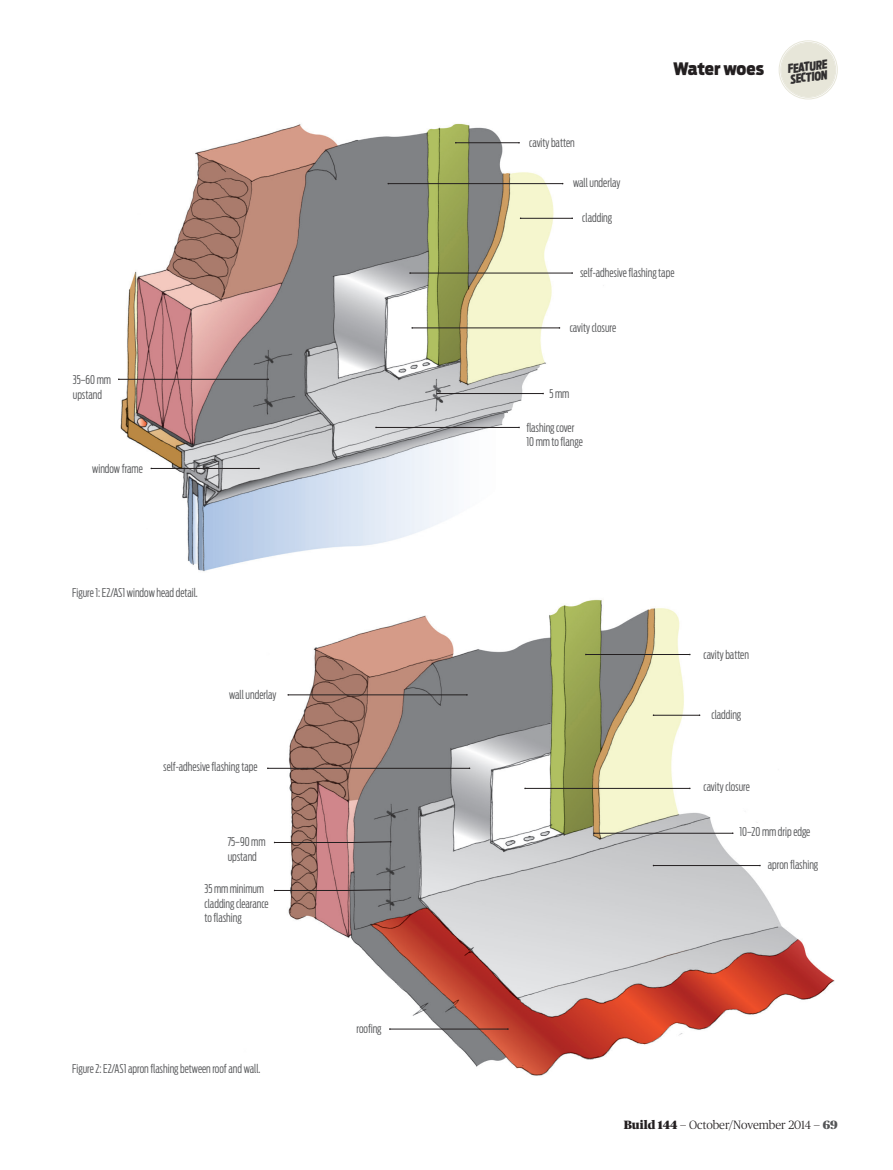
<style>
.page{position:relative;width:893px;height:1170px;background:#fff}
.page>*{position:absolute;margin:0;border:0;box-sizing:border-box;transform-origin:0 0}
.t1{font:900 17.1px "Antenna Cond";color:#231f20}
.t2{font:italic 900 12.15px/10.5px "Antenna Extra Cond";color:#312f30}
.Features_-_captions{font:300 12px/14.4px "Antenna Extra Cond";color:#57585a}
.t3{font:300 12px "Publico";color:#231f20}
.s1{font-weight:900}
.s2{font-weight:900;color:#545557}
</style>
<div class="page">
<div style="left:780px;top:42px;width:56px;height:56px;background:#e7e6d9;border-radius:50%"></div>
<div style="left:779px;top:40px;width:59px;height:59px;border:1px solid #e7e6d9;border-radius:50%"></div>
<div style="left:780px;top:42px;width:56px;height:56px;border:1px solid #e7e6d9;border-radius:50%"></div>
<img style="left:119px;top:123px;width:452px;height:449px">
<img style="left:269px;top:599px;width:566px;height:477px">
<svg style="left:274px;top:840px;width:118px;height:3px"></svg>
<svg style="left:274px;top:888px;width:117px;height:3px"></svg>
<hr style="left:653px;top:865px;width:107px;height:1px;background:#231f20">
<hr style="left:525px;top:788px;width:165px;height:1px;background:#231f20">
<hr style="left:594px;top:832px;width:139px;height:1px;background:#231f20">
<hr style="left:268px;top:768px;width:202px;height:1px;background:#231f20">
<hr style="left:653px;top:715px;width:47px;height:1px;background:#231f20">
<hr style="left:376px;top:427px;width:143px;height:1px;background:#231f20">
<hr style="left:437px;top:393px;width:106px;height:1px;background:#231f20">
<hr style="left:119px;top:379px;width:149px;height:1px;background:#231f20">
<hr style="left:151px;top:468px;width:108px;height:1px;background:#231f20">
<hr style="left:412px;top:327px;width:147px;height:1px;background:#231f20">
<hr style="left:521px;top:218px;width:51px;height:1px;background:#231f20">
<hr style="left:388px;top:183px;width:175px;height:1px;background:#231f20">
<hr style="left:456px;top:142px;width:63px;height:1px;background:#231f20">
<hr style="left:410px;top:273px;width:162px;height:1px;background:#231f20">
<hr style="left:586px;top:654px;width:104px;height:1px;background:#231f20">
<hr style="left:288px;top:694px;width:179px;height:1px;background:#231f20">
<hr style="left:390px;top:1028px;width:118px;height:1px;background:#231f20">
<p class="Features_-_captions" style="left:73px;top:373px;width:40px">35–60 mm</p>
<p class="Features_-_captions" style="left:73px;top:387px;width:31px">upstand</p>
<p class="Features_-_captions" style="left:92px;top:461px;width:52px">window frame</p>
<p class="Features_-_captions" style="left:72px;top:585px;width:127px">Figure 1: E2/AS1 window head detail.</p>
<p class="Features_-_captions" style="left:229px;top:687px;width:49px">wall underlay</p>
<p class="Features_-_captions" style="left:163px;top:759px;width:96px">self-adhesive flashing tape</p>
<p class="Features_-_captions" style="left:228px;top:834px;width:39px">75–90 mm upstand</p>
<p class="Features_-_captions" style="left:205px;top:881px;width:66px">35 mm minimum cladding clearance to flashing</p>
<p class="Features_-_captions" style="left:72px;top:1061px;width:190px">Figure 2: E2/AS1 apron flashing between roof and wall.</p>
<p class="Features_-_captions" style="left:357px;top:1021px;width:27px">roofing</p>
<p class="Features_-_captions" style="left:529px;top:135px;width:47px">cavity batten</p>
<p class="Features_-_captions" style="left:573px;top:175px;width:49px">wall underlay</p>
<p class="Features_-_captions" style="left:582px;top:210px;width:31px">cladding</p>
<h1 class="t1" style="left:673px;top:58px;width:92px">Water woes</h1>
<p class="t2" style="left:787px;top:64px;width:41px;rotate:-8deg">FEATURE<br>SECTION</p>
<p class="Features_-_captions" style="left:580px;top:266px;width:96px">self-adhesive flashing tape</p>
<p class="Features_-_captions" style="left:570px;top:320px;width:48px">cavity closure</p>
<p class="Features_-_captions" style="left:549px;top:386px;width:21px">5 mm</p>
<p class="Features_-_captions" style="left:526px;top:420px;width:58px">flashing cover<br>10 mm to flange</p>
<p class="Features_-_captions" style="left:703px;top:647px;width:47px">cavity batten</p>
<p class="Features_-_captions" style="left:711px;top:707px;width:31px">cladding</p>
<p class="Features_-_captions" style="left:703px;top:779px;width:48px">cavity closure</p>
<p class="Features_-_captions" style="left:739px;top:824px;width:72px">10–20 mm drip edge</p>
<p class="Features_-_captions" style="left:768px;top:857px;width:52px">apron flashing</p>
<p class="t3" style="left:624px;top:1117px;width:216px"><span class="s1">Build 144</span> — October/November 2014 — <span class="s2">69</span></p>
</div>
